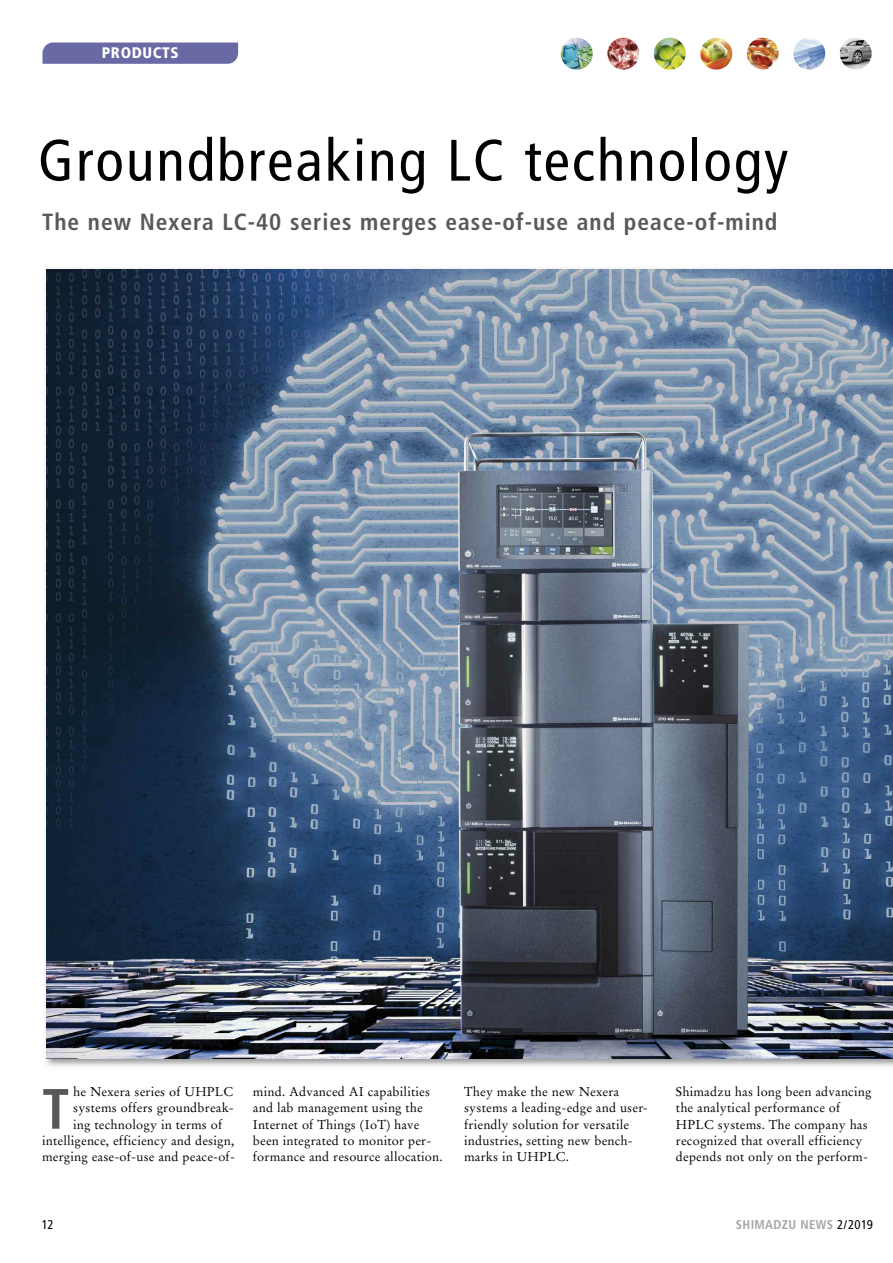
<style>
.page{position:relative;width:893px;height:1263px;background:#fff}
.page>*{position:absolute;margin:0;border:0;box-sizing:border-box;transform-origin:0 0}
.t1{font:condensed 58.5px "Frutiger LT";letter-spacing:.04em;color:#000}
.t2{font:700 condensed 56.85px "Frutiger LT";color:#595959}
.t3{font:700 condensed 23.4px "Frutiger LT";letter-spacing:.04em;color:#595959}
.t4{font:900 condensed 15.3px "Frutiger LT";letter-spacing:.04em;color:#fff}
.t5{font:12.75px/16.4px "Stempel Garamond LT";letter-spacing:.015em;color:#000}
.t6{font:700 condensed 12.75px "Frutiger LT";letter-spacing:.025em;color:#a6a6a6}
.t7{font:condensed 12.75px "Frutiger LT";color:#000}
.s1{font-weight:400;color:#000}
</style>
<div class="page">
<div style="left:43px;top:43px;width:195px;height:21px;background:#6969a6"></div>
<img style="left:607px;top:38px;width:32px;height:32px;border-radius:50%">
<img style="left:561px;top:38px;width:32px;height:32px;border-radius:50%">
<img style="left:700px;top:38px;width:32px;height:32px;border-radius:50%">
<img style="left:747px;top:38px;width:32px;height:32px;border-radius:50%">
<img style="left:654px;top:38px;width:32px;height:32px;border-radius:50%">
<img style="left:793px;top:38px;width:32px;height:32px;border-radius:50%">
<img style="left:840px;top:38px;width:32px;height:32px;border-radius:50%">
<img style="left:47px;top:269px;width:846px;height:790px">
<p class="t4" style="left:102px;top:47px;width:79px">PRODUCTS</p>
<h1 class="t1" style="left:38px;top:137px;width:752px">Groundbreaking LC technology</h1>
<h3 class="t3" style="left:42px;top:212px;width:737px">The new Nexera LC-40 series merges ease-of-use and peace-of-mind</h3>
<h2 class="t2" style="left:42px;top:1086px;width:29px">T</h2>
<p class="t5" style="left:73px;top:1084px;width:162px">he Nexera series of UHPLC</p>
<p class="t5" style="left:73px;top:1101px;width:162px">systems offers groundbreak-</p>
<p class="t5" style="left:73px;top:1117px;width:151px">ing technology in terms of</p>
<p class="t5" style="left:42px;top:1133px;width:194px">intelligence, efficiency and design,</p>
<p class="t5" style="left:42px;top:1150px;width:194px">merging ease-of-use and peace-of-</p>
<p class="t5" style="left:253px;top:1084px;width:191px">mind. Advanced AI capabilities and lab management using the<br>Internet of Things (IoT) have been integrated to monitor per&shy;formance and resource allocation.</p>
<p class="t5" style="left:464px;top:1084px;width:185px">They make the new Nexera systems a leading-edge and user&shy;friendly solution for versatile industries, setting new bench&shy;marks in UHPLC.</p>
<p class="t5" style="left:676px;top:1084px;width:197px">Shimadzu has long been advancing the analytical performance of<br>HPLC systems. The company has recognized that overall efficiency depends not only on the perform-</p>
<p class="t7" style="left:42px;top:1220px;width:13px">12</p>
<p class="t6" style="left:736px;top:1220px;width:139px">SHIMADZU NEWS <span class="s1">2/2019</span></p>
</div>
